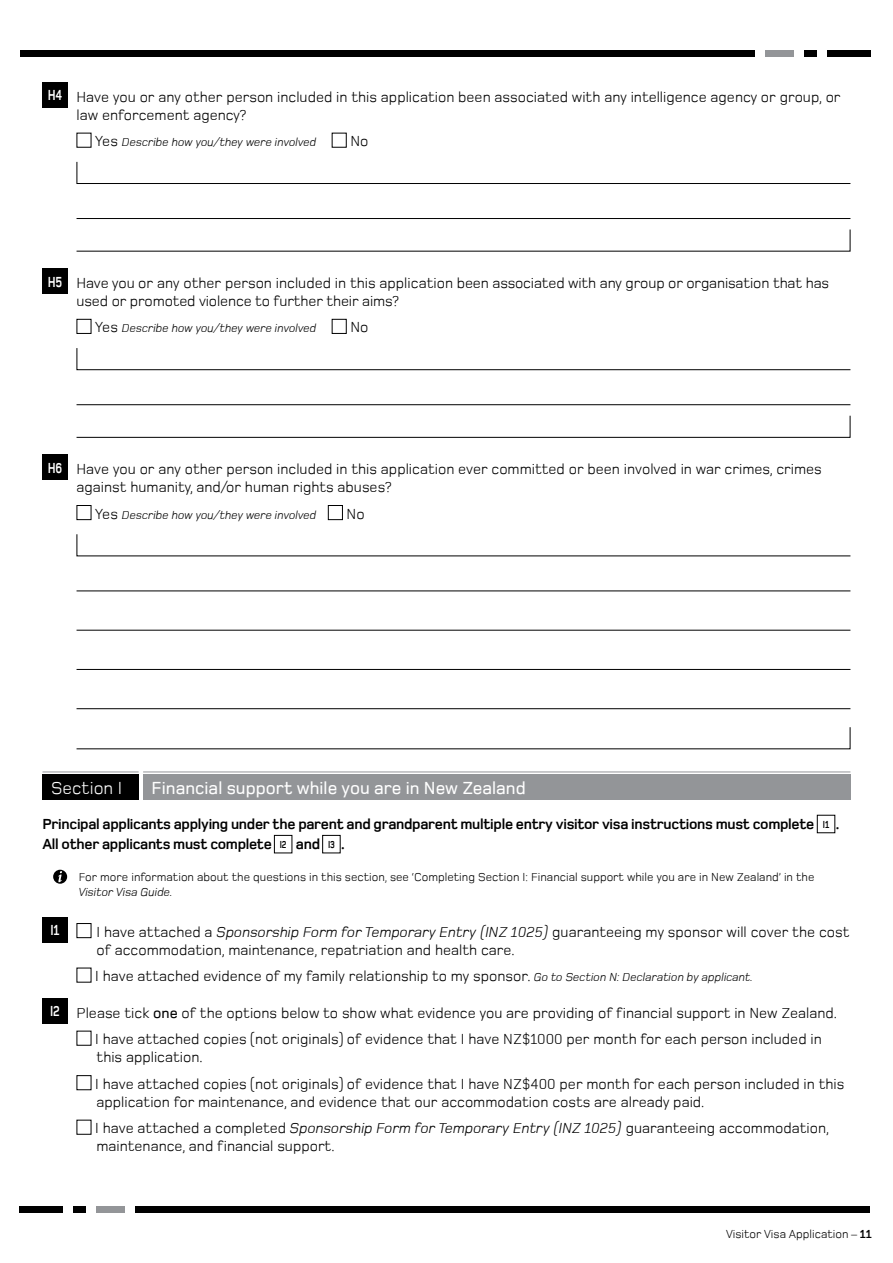
<style>
.page{position:relative;width:893px;height:1263px;background:#fff}
.page>*{position:absolute;margin:0;border:0;box-sizing:border-box;transform-origin:0 0}
.t1{font:500 18px "Foundry Monoline";color:#fff}
.t2{font:18px "Foundry Monoline";color:#fff}
.t3{font:15px/18px "Foundry Monoline";color:#000}
.t4{font:700 15px/20.2px "Foundry Monoline";letter-spacing:-.02em;color:#000}
.t5{font:700 15px "Foundry Monoline";color:#fff;scale:.8 1}
.t6{font:12px "Foundry Monoline";color:#000}
.t7{font:italic 12px "Foundry Monoline";color:#000}
.s1{font-weight:700;color:#fff}
.s2{font-style:normal;font-size:15px}
.s3{font-size:10.5px}
.s4{font-style:italic}
.s5{font-style:italic;font-size:12px}
.s6{font-weight:500}
.s7{font-weight:700}
</style>
<div class="page">
<div style="left:827px;top:50px;width:43px;height:7px;background:#000"></div>
<div style="left:765px;top:50px;width:28px;height:7px;background:#939598"></div>
<div style="left:804px;top:50px;width:13px;height:7px;background:#000"></div>
<div style="left:20px;top:50px;width:735px;height:7px;background:#000"></div>
<div style="left:20px;top:1206px;width:43px;height:7px;background:#000"></div>
<div style="left:97px;top:1206px;width:28px;height:7px;background:#939598"></div>
<div style="left:73px;top:1206px;width:13px;height:7px;background:#000"></div>
<div style="left:136px;top:1206px;width:734px;height:7px;background:#000"></div>
<div style="left:43px;top:83px;width:25px;height:25px;background:#000"></div>
<div style="left:332px;top:133px;width:15px;height:15px;border:1px solid #000"></div>
<svg style="left:76px;top:161px;width:775px;height:23px"></svg>
<hr style="left:77px;top:218px;width:773px;height:1px;background:#000">
<svg style="left:76px;top:229px;width:775px;height:23px"></svg>
<div style="left:43px;top:269px;width:25px;height:25px;background:#000"></div>
<div style="left:77px;top:319px;width:14px;height:15px;border:1px solid #000"></div>
<div style="left:332px;top:319px;width:15px;height:15px;border:1px solid #000"></div>
<svg style="left:76px;top:348px;width:775px;height:22px"></svg>
<hr style="left:77px;top:404px;width:773px;height:1px;background:#000">
<svg style="left:76px;top:415px;width:775px;height:23px"></svg>
<div style="left:43px;top:455px;width:25px;height:25px;background:#000"></div>
<div style="left:77px;top:505px;width:14px;height:15px;border:1px solid #000"></div>
<div style="left:328px;top:505px;width:15px;height:15px;border:1px solid #000"></div>
<svg style="left:76px;top:534px;width:775px;height:23px"></svg>
<hr style="left:77px;top:590px;width:773px;height:1px;background:#000">
<hr style="left:77px;top:630px;width:773px;height:1px;background:#000">
<hr style="left:77px;top:669px;width:773px;height:1px;background:#000">
<hr style="left:77px;top:708px;width:773px;height:1px;background:#000">
<svg style="left:76px;top:727px;width:775px;height:22px"></svg>
<div style="left:43px;top:775px;width:96px;height:25px;background:#000"></div>
<hr style="left:43px;top:771px;width:96px;height:1px;background:#939598">
<div style="left:143px;top:775px;width:707px;height:25px;background:#939598"></div>
<hr style="left:143px;top:771px;width:707px;height:1px;background:#939598">
<div style="left:817px;top:815px;width:18px;height:18px;border:1px solid #000"></div>
<div style="left:274px;top:835px;width:18px;height:18px;border:1px solid #000"></div>
<div style="left:322px;top:835px;width:18px;height:18px;border:1px solid #000"></div>
<div style="left:53px;top:870px;width:14px;height:14px;background:#000;border-radius:50%"></div>
<svg style="left:58px;top:871px;width:4px;height:11px"></svg>
<div style="left:43px;top:917px;width:25px;height:25px;background:#000"></div>
<div style="left:77px;top:923px;width:14px;height:15px;border:1px solid #000"></div>
<div style="left:43px;top:998px;width:25px;height:25px;background:#000"></div>
<div style="left:77px;top:1075px;width:14px;height:15px;border:1px solid #000"></div>
<div style="left:77px;top:1120px;width:14px;height:15px;border:1px solid #000"></div>
<p class="t3" style="left:77px;top:88px;width:765px;text-indent:-29px"><span class="s1">H4</span> Have you or any other person included in this application been associated with any intelligence agency or group, or law enforcement agency?</p>
<p class="t7" style="left:95px;top:136px;width:223px"><span class="s2">Yes</span> Describe how you/they were involved</p>
<p class="t3" style="left:350px;top:132px;width:20px">No</p>
<p class="t3" style="left:77px;top:274px;width:754px;text-indent:-29px"><span class="s1">H5</span> Have you or any other person included in this application been associated with any group or organisation that has used or promoted violence to further their aims?</p>
<p class="t7" style="left:95px;top:322px;width:223px"><span class="s2">Yes</span> Describe how you/they were involved</p>
<p class="t3" style="left:350px;top:318px;width:20px">No</p>
<p class="t3" style="left:77px;top:460px;width:747px;text-indent:-29px"><span class="s1">H6</span> Have you or any other person included in this application ever committed or been involved in war crimes, crimes against humanity, and/or human rights abuses?</p>
<p class="t7" style="left:95px;top:508px;width:223px"><span class="s2">Yes</span> Describe how you/they were involved</p>
<p class="t3" style="left:347px;top:504px;width:20px">No</p>
<p class="t2" style="left:51px;top:778px;width:73px">Section I</p>
<p class="t1" style="left:152px;top:778px;width:376px">Financial support while you are in New Zealand</p>
<p class="t4" style="left:43px;top:813px;width:798px">Principal applicants applying under the parent and grandparent multiple entry visitor visa instructions must complete <span class="s3">I1</span> .<br>All other applicants must complete <span class="s3">I2</span> and <span class="s3">I3</span> .</p>
<p class="t6" style="left:79px;top:870px;width:737px">For more information about the questions in this section, see ‘Completing Section I: Financial support while you are in New Zealand’ in the</p>
<p class="t7" style="left:79px;top:885px;width:95px">Visitor Visa Guide.</p>
<p class="t5" style="left:51px;top:922px;width:13px">I1</p>
<p class="t3" style="left:97px;top:922px;width:754px">I have attached a <span class="s4">Sponsorship Form for Temporary Entry (INZ 1025)</span> guaranteeing my sponsor will cover the cost of accommodation, maintenance, repatriation and health care.</p>
<p class="t3" style="left:95px;top:967px;width:659px">I have attached evidence of my family relationship to my sponsor. <span class="s5">Go to Section N: Declaration by applicant.</span></p>
<p class="t3" style="left:95px;top:999px;width:743px;line-height:26.5px;text-indent:-45px"><span class="s1">I2</span> Please tick <span class="s6">one</span> of the options below to show what evidence you are providing of financial support in New Zealand.<br>I have attached copies (not originals) of evidence that I have NZ$1000 per month for each person included in</p>
<p class="t3" style="left:95px;top:1044px;width:751px;line-height:26.5px">this application.<br>I have attached copies (not originals) of evidence that I have NZ$400 per month for each person included in this</p>
<p class="t3" style="left:95px;top:1088px;width:736px;line-height:26.5px">application for maintenance, and evidence that our accommodation costs are already paid.<br>I have attached a completed <span class="s4">Sponsorship Form for Temporary Entry (INZ 1025)</span> guaranteeing accommodation,</p>
<p class="t3" style="left:97px;top:1137px;width:240px">maintenance, and financial support.</p>
<p class="t6" style="left:726px;top:1228px;width:147px">Visitor Visa Application – <span class="s7">11</span></p>
</div>
